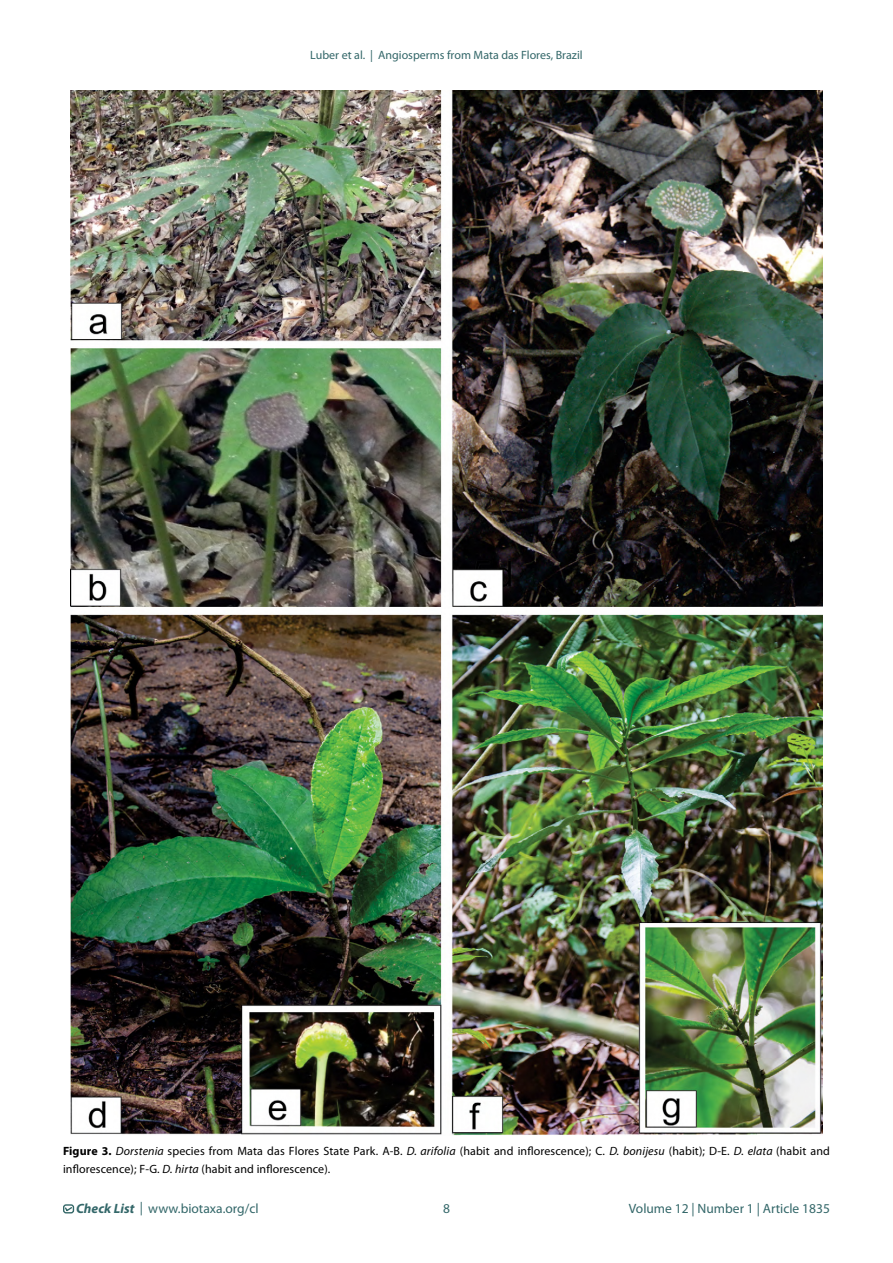
<style>
.page{position:relative;width:893px;height:1263px;background:#fff}
.page>*{position:absolute;margin:0;border:0;box-sizing:border-box;transform-origin:0 0}
.t1{font:13.5px "Myriad Pro";color:#336769}
.t2{font:12px/18px "Myriad Pro";letter-spacing:.01em;color:#000}
.t3{font:12px "Myriad Pro";color:#336769}
.s1{font-weight:700}
.s2{font-style:italic}
.s3{font-weight:700;font-style:italic}
</style>
<div class="page">
<div style="left:63px;top:1204px;width:11px;height:9px;border:1px solid #336767;border-radius:2px"></div>
<svg style="left:64px;top:1206px;width:9px;height:6px"></svg>
<img style="left:71px;top:90px;width:751px;height:1046px">
<p class="t3" style="left:310px;top:47px;width:274px">Luber et al. | Angiosperms from Mata das Flores, Brazil</p>
<p class="t2" style="left:63px;top:1142px;width:768px"><span class="s1">Figure 3.</span> <span class="s2">Dorstenia</span> species from Mata das Flores State Park. A-B. <span class="s2">D. arifolia</span> (habit and inflorescence); C. <span class="s2">D. bonijesu</span> (habit); D-E. <span class="s2">D. elata</span> (habit and inflorescence); F-G. <span class="s2">D. hirta</span> (habit and inflorescence).</p>
<p class="t1" style="left:76px;top:1200px;width:184px"><span class="s3">Check List</span> | www.biotaxa.org/cl</p>
<p class="t1" style="left:443px;top:1200px;width:8px">8</p>
<p class="t1" style="left:629px;top:1200px;width:203px">Volume 12 | Number 1 | Article 1835</p>
</div>
